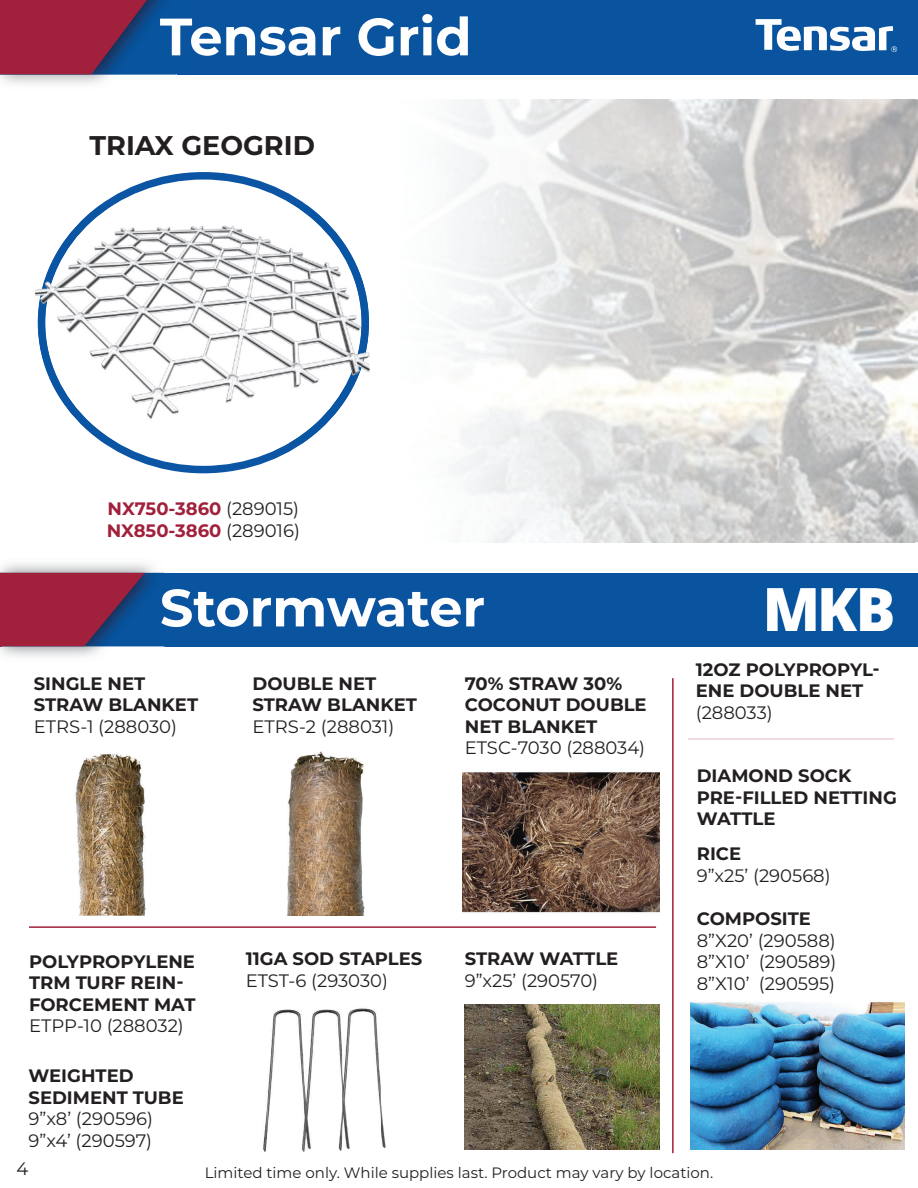
<style>
.page{position:relative;width:918px;height:1188px;background:#fff}
.page>*{position:absolute;margin:0;border:0;box-sizing:border-box;transform-origin:0 0}
.t1{font:700 52.5px "Montserrat";color:#fff}
.t2{font:700 27px "Montserrat";color:#231f20}
.t3{font:700 18px/21.6px "Montserrat";color:#231f20}
.t4{font:18px/21.6px "Montserrat";color:#231f20;text-align:justify}
.t5{font:700 18px/21.6px "Montserrat";color:#a1203b}
.t6{font:15px "Montserrat";color:#231f20}
.s1{font-weight:400;color:#231f20}
</style>
<div class="page">
<div style="left:0;top:573px;width:918px;height:73px;background:#09539f"></div>
<img style="left:0;top:563px;width:164px;height:94px">
<img style="left:145px;top:573px;width:19px;height:73px">
<svg style="left:1px;top:573px;width:144px;height:73px;background:#82284b"></svg>
<div style="left:0;top:0;width:918px;height:75px;background:#09539f"></div>
<img style="left:768px;top:589px;width:125px;height:42px">
<img style="left:915px;top:148px;width:3px;height:394px">
<img style="left:75px;top:754px;width:71px;height:162px">
<img style="left:287px;top:751px;width:78px;height:165px">
<img style="left:463px;top:772px;width:196px;height:156px">
<img style="left:690px;top:1002px;width:214px;height:148px">
<img style="left:465px;top:1004px;width:194px;height:146px">
<img style="left:342px;top:1008px;width:39px;height:141px">
<img style="left:381px;top:1103px;width:5px;height:45px">
<img style="left:263px;top:1009px;width:41px;height:143px">
<img style="left:304px;top:1009px;width:38px;height:143px">
<svg style="left:756px;top:19px;width:141px;height:33px"></svg>
<svg style="left:487px;top:542px;width:428px;height:1px"></svg>
<img style="left:454px;top:99px;width:461px;height:443px">
<svg style="left:100px;top:172px;width:198px;height:301px"></svg>
<img style="left:38px;top:205px;width:331px;height:238px">
<hr style="left:29px;top:926px;width:627px;height:2px;background:#a1203b">
<hr style="left:672px;top:678px;width:2px;height:475px;background:#a1203b">
<hr style="left:688px;top:738px;width:206px;height:2px;background:#f0dbdf">
<img style="left:0;top:0;width:177px;height:84px">
<img style="left:160px;top:14px;width:17px;height:4px">
<img style="left:160px;top:18px;width:17px;height:38px">
<svg style="left:0;top:0;width:147px;height:74px;background:#852749"></svg>
<hr style="left:0;top:573px;width:1px;height:73px;background:#a1203b">
<h1 class="t1" style="left:160px;top:7px;width:313px">Tensar Grid</h1>
<h2 class="t2" style="left:89px;top:129px;width:227px">TRIAX GEOGRID</h2>
<p class="t5" style="left:107px;top:498px;width:195px">NX750-3860 <span class="s1">(289015)<br></span>NX850-3860 <span class="s1">(289016)</span></p>
<h1 class="t1" style="left:160px;top:578px;width:327px">Stormwater</h1>
<p class="t3" style="left:34px;top:673px;width:166px">SINGLE NET<br>STRAW BLANKET</p>
<p class="t4" style="left:34px;top:716px;width:145px">ETRS-1 288030)</p>
<p class="t4" style="left:98px;top:716px;width:7px">(</p>
<p class="t3" style="left:253px;top:673px;width:166px">DOUBLE NET<br>STRAW BLANKET</p>
<p class="t4" style="left:253px;top:716px;width:143px">ETRS-2 (288031)</p>
<p class="t3" style="left:465px;top:673px;width:183px">70% STRAW 30%<br>COCONUT DOUBLE<br>NET BLANKET</p>
<p class="t4" style="left:465px;top:737px;width:182px">ETSC-7030 (288034)</p>
<p class="t3" style="left:29px;top:951px;width:168px">POLYPROPYLENE<br>TRM TURF REIN-<br>FORCEMENT MAT</p>
<p class="t4" style="left:29px;top:1015px;width:156px">ETPP-10 (288032)</p>
<p class="t3" style="left:29px;top:1065px;width:157px">WEIGHTED<br>SEDIMENT TUBE</p>
<p class="t4" style="left:29px;top:1108px;width:126px">9”x8’ (290596)<br>9”x4’ (290597)</p>
<p class="t3" style="left:246px;top:948px;width:178px">11GA SOD STAPLES</p>
<p class="t4" style="left:246px;top:970px;width:144px">ETST-6 (293030)</p>
<p class="t3" style="left:465px;top:948px;width:155px">STRAW WATTLE</p>
<p class="t4" style="left:465px;top:970px;width:135px">9”x25’ (290570)</p>
<p class="t3" style="left:696px;top:659px;width:185px">12OZ POLYPROPYL-<br>ENE DOUBLE NET</p>
<p class="t4" style="left:696px;top:702px;width:79px">(288033)</p>
<p class="t3" style="left:697px;top:765px;width:202px">DIAMOND SOCK<br>PRE-FILLED NETTING<br>WATTLE</p>
<p class="t3" style="left:697px;top:843px;width:46px">RICE</p>
<p class="t4" style="left:697px;top:865px;width:135px">9”x25’ (290568)</p>
<p class="t3" style="left:697px;top:908px;width:116px">COMPOSITE</p>
<p class="t4" style="left:697px;top:930px;width:141px">8”X20’ (290588)<br>8”X10’ (290589)<br>8”X10’ (290595)</p>
<p class="t4" style="left:17px;top:1158px;width:13px">4</p>
<p class="t6" style="left:205px;top:1164px;width:510px">Limited time only. While supplies last. Product may vary by location.</p>
</div>
